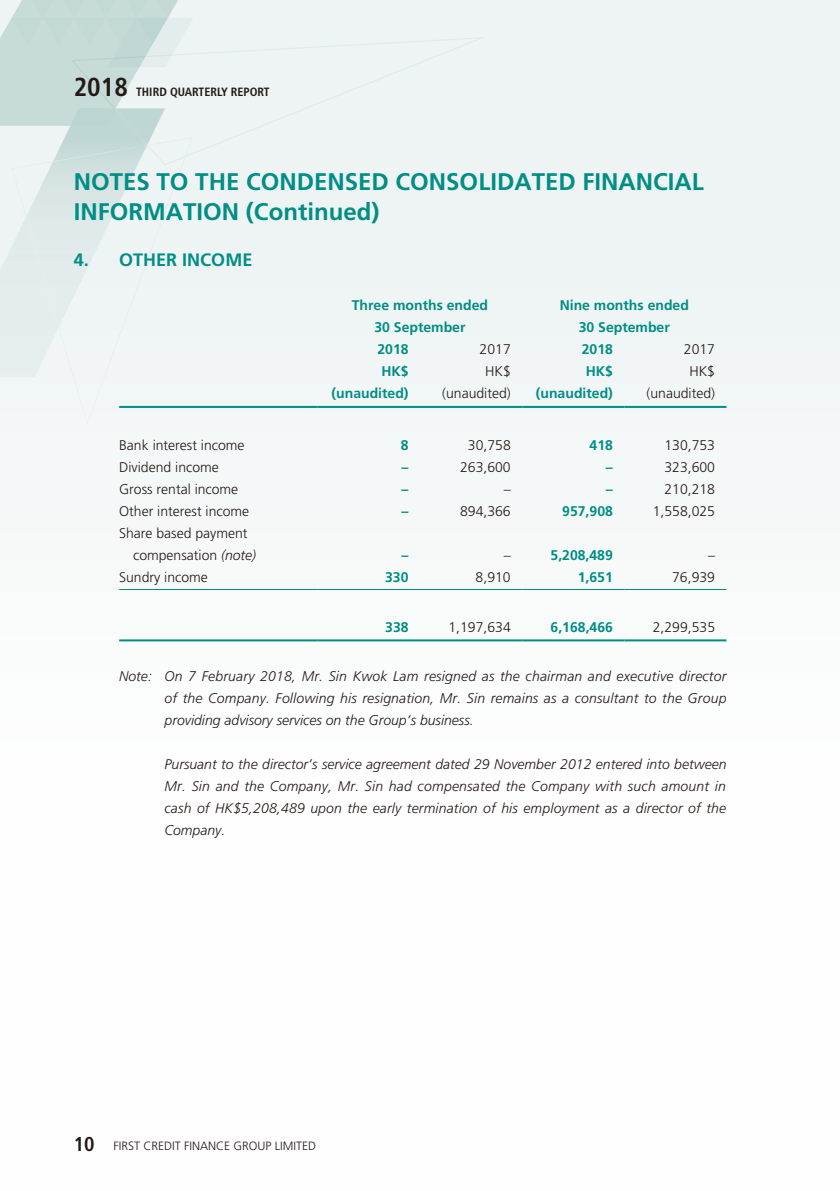
<style>
.page{position:relative;width:840px;height:1191px;background:#fff}
.page>*{position:absolute;margin:0;border:0;box-sizing:border-box;transform-origin:0 0}
.t1{font:700 24px/30px "Frutiger LT Std";color:#008e85}
.t2{font:700 18px "Frutiger LT Std";color:#008e85}
.t3{font:italic 300 14px/22px "Frutiger LT Std";color:#231916;text-align:justify}
.t4{font:300 14px/22px "Frutiger LT Std";color:#231916}
.t5{font:700 14px/22px "Frutiger LT Std";color:#008e85;text-align:center}
.t6{font:300 12px "Frutiger LT Std";color:#231916}
.t7{font:700 condensed 12px "Frutiger LT Std";color:#231916}
.s1{font-size:26px}
.s2{font-style:italic}
.s3{font-weight:700;font-stretch:condensed;font-size:20px}
</style>
<div class="page">
<hr style="left:119px;top:406px;width:198px;height:2px;background:#008e85">
<hr style="left:317px;top:406px;width:103px;height:2px;background:#008e85">
<hr style="left:420px;top:406px;width:102px;height:2px;background:#008e85">
<hr style="left:522px;top:406px;width:102px;height:2px;background:#008e85">
<hr style="left:624px;top:406px;width:102px;height:2px;background:#008e85">
<hr style="left:119px;top:589px;width:198px;height:1px;background:#008e85">
<hr style="left:317px;top:589px;width:103px;height:1px;background:#008e85">
<hr style="left:420px;top:589px;width:102px;height:1px;background:#008e85">
<hr style="left:522px;top:589px;width:102px;height:1px;background:#008e85">
<hr style="left:624px;top:589px;width:102px;height:1px;background:#008e85">
<hr style="left:119px;top:639px;width:198px;height:2px;background:#008e85">
<hr style="left:317px;top:639px;width:103px;height:2px;background:#008e85">
<hr style="left:420px;top:639px;width:102px;height:2px;background:#008e85">
<hr style="left:522px;top:639px;width:102px;height:2px;background:#008e85">
<hr style="left:624px;top:639px;width:102px;height:2px;background:#008e85">
<p class="t7" style="left:74px;top:85px;width:197px"><span class="s1">2018</span> THIRD QUARTERLY REPORT</p>
<h1 class="t1" style="left:74px;top:167px;width:631px">NOTES TO THE CONDENSED CONSOLIDATED FINANCIAL<br>INFORMATION (Continued)</h1>
<p class="t2" style="left:74px;top:249px;width:180px">4. OTHER INCOME</p>
<p class="t5" style="left:351px;top:294px;width:138px">Three months ended<br>30 September</p>
<p class="t5" style="left:559px;top:294px;width:131px">Nine months ended<br>30 September</p>
<p class="t5" style="left:377px;top:338px;width:33px">2018</p>
<p class="t4" style="left:479px;top:338px;width:33px">2017</p>
<p class="t5" style="left:581px;top:338px;width:33px">2018</p>
<p class="t4" style="left:683px;top:338px;width:33px">2017</p>
<p class="t5" style="left:381px;top:360px;width:29px">HK$</p>
<p class="t4" style="left:485px;top:360px;width:27px">HK$</p>
<p class="t5" style="left:585px;top:360px;width:29px">HK$</p>
<p class="t4" style="left:689px;top:360px;width:27px">HK$</p>
<p class="t5" style="left:331px;top:382px;width:78px">(unaudited)</p>
<p class="t4" style="left:442px;top:382px;width:70px">(unaudited)</p>
<p class="t5" style="left:535px;top:382px;width:78px">(unaudited)</p>
<p class="t4" style="left:646px;top:382px;width:70px">(unaudited)</p>
<p class="t4" style="left:119px;top:434px;width:127px">Bank interest income</p>
<p class="t5" style="left:400px;top:434px;width:9px">8</p>
<p class="t4" style="left:467px;top:434px;width:44px">30,758</p>
<p class="t5" style="left:589px;top:434px;width:25px">418</p>
<p class="t4" style="left:664px;top:434px;width:52px">130,753</p>
<p class="t4" style="left:119px;top:456px;width:101px">Dividend income</p>
<p class="t5" style="left:401px;top:456px;width:8px">–</p>
<p class="t4" style="left:460px;top:456px;width:52px">263,600</p>
<p class="t5" style="left:605px;top:456px;width:8px">–</p>
<p class="t4" style="left:664px;top:456px;width:52px">323,600</p>
<p class="t4" style="left:119px;top:478px;width:121px">Gross rental income</p>
<p class="t5" style="left:401px;top:478px;width:8px">–</p>
<p class="t4" style="left:503px;top:478px;width:8px">–</p>
<p class="t5" style="left:605px;top:478px;width:8px">–</p>
<p class="t4" style="left:664px;top:478px;width:52px">210,218</p>
<p class="t4" style="left:119px;top:500px;width:131px">Other interest income</p>
<p class="t5" style="left:401px;top:500px;width:8px">–</p>
<p class="t4" style="left:460px;top:500px;width:52px">894,366</p>
<p class="t5" style="left:562px;top:500px;width:52px">957,908</p>
<p class="t4" style="left:652px;top:500px;width:64px">1,558,025</p>
<p class="t4" style="left:133px;top:522px;width:124px;text-indent:-14px">Share based payment compensation <span class="s2">(note)</span></p>
<p class="t5" style="left:401px;top:544px;width:8px">–</p>
<p class="t4" style="left:503px;top:544px;width:8px">–</p>
<p class="t5" style="left:550px;top:544px;width:64px">5,208,489</p>
<p class="t4" style="left:707px;top:544px;width:8px">–</p>
<p class="t4" style="left:119px;top:566px;width:90px">Sundry income</p>
<p class="t5" style="left:385px;top:566px;width:25px">330</p>
<p class="t4" style="left:475px;top:566px;width:37px">8,910</p>
<p class="t5" style="left:577px;top:566px;width:37px">1,651</p>
<p class="t4" style="left:671px;top:566px;width:44px">76,939</p>
<p class="t5" style="left:385px;top:616px;width:25px">338</p>
<p class="t4" style="left:448px;top:616px;width:64px">1,197,634</p>
<p class="t5" style="left:550px;top:616px;width:64px">6,168,466</p>
<p class="t4" style="left:652px;top:616px;width:64px">2,299,535</p>
<p class="t3" style="left:164px;top:665px;width:563px;text-indent:-45px">Note: On 7 February 2018, Mr. Sin Kwok Lam resigned as the chairman and executive director of the Company. Following his resignation, Mr. Sin remains as a consultant to the Group providing advisory services on the Group’s business.</p>
<p class="t3" style="left:164px;top:753px;width:563px">Pursuant to the director’s service agreement dated 29 November 2012 entered into between Mr. Sin and the Company, Mr. Sin had compensated the Company with such amount in cash of HK$5,208,489 upon the early termination of his employment as a director of the Company.</p>
<p class="t6" style="left:74px;top:1139px;width:244px"><span class="s3">10</span> FIRST CREDIT FINANCE GROUP LIMITED</p>
</div>
